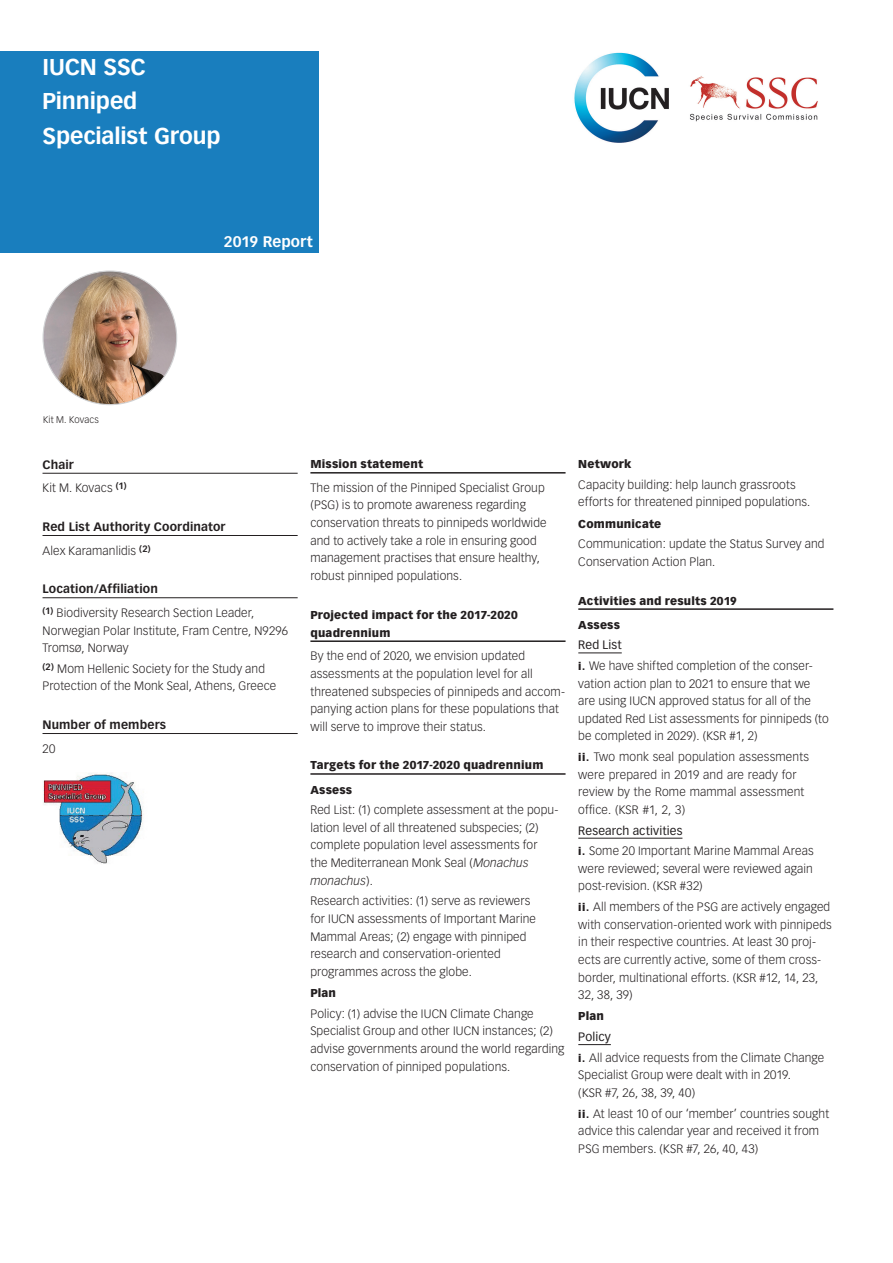
<style>
.page{position:relative;width:893px;height:1263px;background:#fff}
.page>*{position:absolute;margin:0;border:0;box-sizing:border-box;transform-origin:0 0}
.t1{font:700 22.5px/34.5px "Vectora LH";letter-spacing:-.005em;color:#fff}
.t2{font:700 15px "Vectora LH";color:#fff}
.t3{font:300 12px/17.7px "Vectora LH";letter-spacing:.01em;color:#231f20}
.t4{font:700 12px/23.7px "Vectora LH";letter-spacing:.01em;color:#231f20}
.t5{font:900 11.25px/24.2px "Vectora LH";letter-spacing:.015em;color:#231f20}
.t6{font:300 9.45px "Vectora LH";letter-spacing:.015em;color:#231f20}
.s1{font-weight:700}
.s2{font-weight:300}
.s3{font-style:italic}
.s4{font-weight:400}
.s5{font-weight:900;font-size:10.5px}
</style>
<div class="page">
<hr style="left:310px;top:472px;width:256px;height:2px;background:#231f20">
<hr style="left:310px;top:640px;width:256px;height:2px;background:#231f20">
<hr style="left:310px;top:773px;width:256px;height:2px;background:#231f20">
<hr style="left:578px;top:608px;width:255px;height:2px;background:#231f20">
<hr style="left:578px;top:653px;width:44px;height:1px;background:#231f20">
<hr style="left:578px;top:838px;width:104px;height:1px;background:#231f20">
<hr style="left:578px;top:1044px;width:33px;height:1px;background:#231f20">
<div style="left:0;top:51px;width:319px;height:202px;background:#197ebe"></div>
<hr style="left:43px;top:473px;width:255px;height:1px;background:#231f20">
<hr style="left:43px;top:535px;width:255px;height:1px;background:#231f20">
<hr style="left:43px;top:597px;width:255px;height:1px;background:#231f20">
<hr style="left:43px;top:733px;width:255px;height:1px;background:#231f20">
<img style="left:574px;top:52px;width:244px;height:91px">
<img style="left:43px;top:271px;width:134px;height:134px;border-radius:67px">
<img style="left:43px;top:773px;width:101px;height:91px">
<h1 class="t1" style="left:43px;top:50px;width:179px">IUCN SSC<br>Pinniped<br>Specialist Group</h1>
<p class="t2" style="left:224px;top:232px;width:90px">2019 Report</p>
<p class="t6" style="left:43px;top:414px;width:57px">Kit M. Kovacs</p>
<p class="t3" style="left:43px;top:453px;width:86px;line-height:23.7px"><span class="s1">Chair<br></span>Kit M. Kovacs <sup>(1)</sup></p>
<p class="t4" style="left:43px;top:515px;width:184px">Red List Authority Coordinator<br><span class="s2">Alex Karamanlidis</span> <sup>(2)</sup></p>
<p class="t3" style="left:43px;top:577px;width:213px;line-height:23.7px"><span class="s1">Location/Affiliation<br></span><sup>(1)</sup> Biodiversity Research Section Leader,</p>
<p class="t3" style="left:43px;top:622px;width:247px">Norwegian Polar Institute, Fram Centre, N9296<br>Tromsø, Norway</p>
<p class="t3" style="left:43px;top:660px;width:235px"><sup>(2)</sup> Mom Hellenic Society for the Study and<br>Protection of the Monk Seal, Athens, Greece</p>
<p class="t4" style="left:43px;top:713px;width:125px">Number of members</p>
<p class="t3" style="left:43px;top:740px;width:14px">20</p>
<p class="t5" style="left:310px;top:452px;width:114px">Mission statement</p>
<p class="t3" style="left:310px;top:479px;width:238px">The mission of the Pinniped Specialist Group (PSG) is to promote awareness regarding conservation threats to pinnipeds worldwide and to actively take a role in ensuring good management practises that ensure healthy, robust pinniped populations.</p>
<p class="t5" style="left:310px;top:605px;width:209px;line-height:18px">Projected impact for the 2017-2020 quadrennium</p>
<p class="t3" style="left:310px;top:647px;width:256px">By the end of 2020, we envision updated assessments at the population level for all threatened subspecies of pinnipeds and accom&shy;panying action plans for these populations that will serve to improve their status.</p>
<p class="t5" style="left:310px;top:753px;width:234px">Targets for the 2017-2020 quadrennium<br>Assess</p>
<p class="t3" style="left:310px;top:801px;width:249px">Red List: (1) complete assessment at the popu&shy;lation level of all threatened subspecies; (2) complete population level assessments for<br>the Mediterranean Monk Seal (<span class="s3">Monachus monachus</span>).</p>
<p class="t3" style="left:310px;top:892px;width:227px">Research activities: (1) serve as reviewers for IUCN assessments of Important Marine Mammal Areas; (2) engage with pinniped research and conservation-oriented programmes across the globe.</p>
<p class="t5" style="left:310px;top:981px;width:27px">Plan</p>
<p class="t3" style="left:310px;top:1005px;width:255px">Policy: (1) advise the IUCN Climate Change Specialist Group and other IUCN instances; (2) advise governments around the world regarding conservation of pinniped populations.</p>
<p class="t5" style="left:578px;top:452px;width:55px">Network</p>
<p class="t3" style="left:578px;top:476px;width:233px">Capacity building: help launch grassroots efforts for threatened pinniped populations.</p>
<p class="t5" style="left:578px;top:511px;width:85px">Communicate</p>
<p class="t3" style="left:578px;top:535px;width:248px">Communication: update the Status Survey and<br>Conservation Action Plan.</p>
<p class="t5" style="left:578px;top:588px;width:160px">Activities and results 2019<br>Assess</p>
<p class="t3" style="left:578px;top:635px;width:236px;line-height:20.7px"><span class="s4">Red List<br></span><span class="s5">i.</span> We have shifted completion of the conser-</p>
<p class="t3" style="left:578px;top:675px;width:252px">vation action plan to 2021 to ensure that we are using IUCN approved status for all of the updated Red List assessments for pinnipeds (to be completed in 2029). (KSR #1, 2)</p>
<p class="t3" style="left:578px;top:748px;width:232px"><span class="s5">ii.</span> Two monk seal population assessments were prepared in 2019 and are ready for review by the Rome mammal assessment office. (KSR #1, 2, 3)</p>
<p class="t3" style="left:578px;top:820px;width:237px;line-height:20.5px"><span class="s4">Research activities<br></span><span class="s5">i.</span> Some 20 Important Marine Mammal Areas</p>
<p class="t3" style="left:578px;top:860px;width:236px">were reviewed; several were reviewed again post-revision. (KSR #32)</p>
<p class="t3" style="left:578px;top:898px;width:255px"><span class="s5">ii.</span> All members of the PSG are actively engaged with conservation-oriented work with pinnipeds in their respective countries. At least 30 proj&shy;ects are currently active, some of them cross&shy;border, multinational efforts. (KSR #12, 14, 23, 32, 38, 39)</p>
<p class="t5" style="left:578px;top:1004px;width:27px">Plan</p>
<p class="t3" style="left:578px;top:1026px;width:247px;line-height:20.7px"><span class="s4">Policy<br></span><span class="s5">i.</span> All advice requests from the Climate Change</p>
<p class="t3" style="left:578px;top:1066px;width:214px">Specialist Group were dealt with in 2019. (KSR #7, 26, 38, 39, 40)</p>
<p class="t3" style="left:578px;top:1104px;width:252px"><span class="s5">ii.</span> At least 10 of our ‘member’ countries sought advice this calendar year and received it from<br>PSG members. (KSR #7, 26, 40, 43)</p>
</div>
